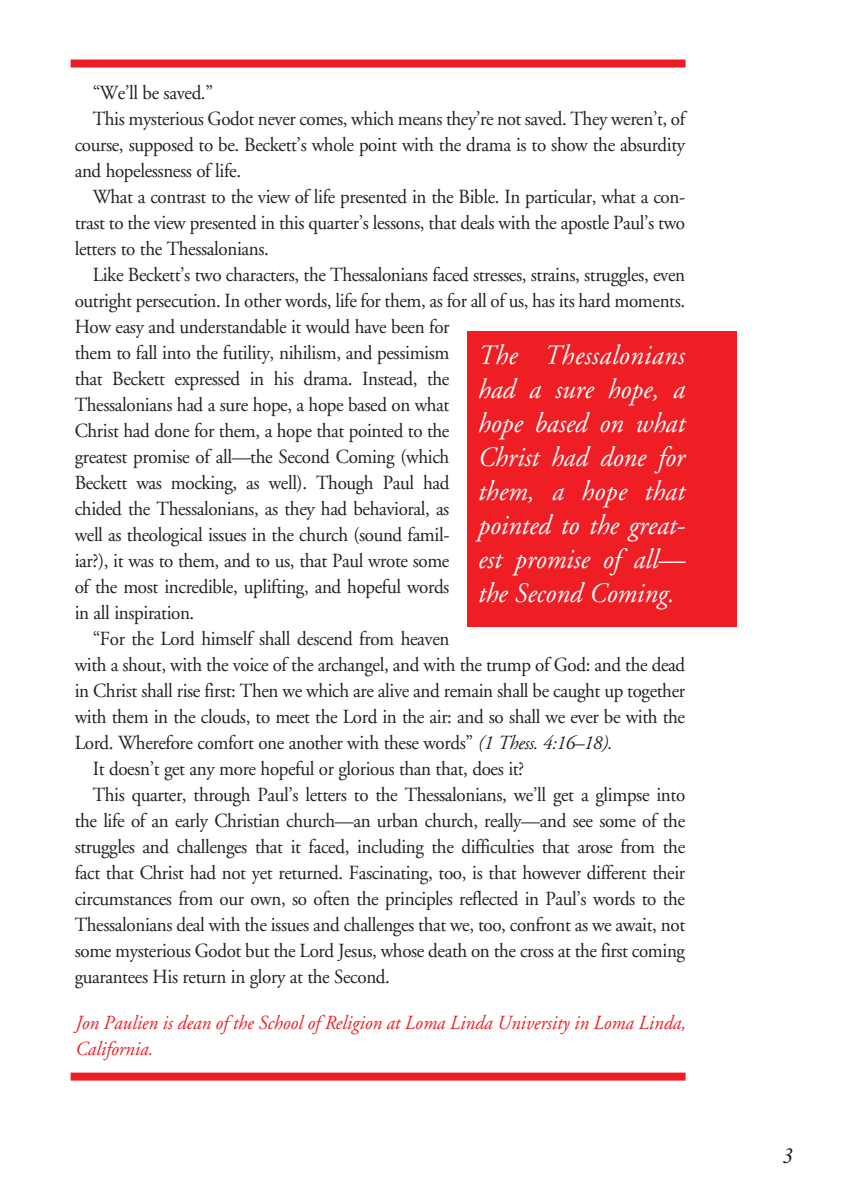
<style>
.page{position:relative;width:864px;height:1188px;background:#fff}
.page>*{position:absolute;margin:0;border:0;box-sizing:border-box;transform-origin:0 0}
.t1{font:italic 28px/34px "Adobe Garamond";color:#fff;text-align:justify;scale:.95 1}
.t2{font:italic 22px "Times New Roman";color:#231f20}
.t3{font:20px "Adobe Garamond";letter-spacing:-.02em;color:#231f20;scale:.95 1}
.t4{font:italic 20px/26px "Adobe Garamond";color:#ee1e24;scale:.95 1}
.s1{font-style:italic}
</style>
<div class="page">
<div style="left:71px;top:60px;width:615px;height:8px;background:#ee1e24"></div>
<div style="left:71px;top:1073px;width:615px;height:8px;background:#ee1e24"></div>
<div style="left:467px;top:331px;width:270px;height:296px;background:#ee1e24"></div>
<p class="t3" style="left:93px;top:82px;width:128px">“We’ll be saved.”</p>
<p class="t3" style="left:93px;top:108px;width:625px">This mysterious Godot never comes, which means they’re not saved. They weren’t, of</p>
<p class="t3" style="left:75px;top:134px;width:644px">course, supposed to be. Beckett’s whole point with the drama is to show the absurdity</p>
<p class="t3" style="left:75px;top:160px;width:177px">and hopelessness of life.</p>
<p class="t3" style="left:93px;top:186px;width:625px">What a contrast to the view of life presented in the Bible. In particular, what a con-</p>
<p class="t3" style="left:75px;top:212px;width:644px">trast to the view presented in this quarter’s lessons, that deals with the apostle Paul’s two</p>
<p class="t3" style="left:75px;top:238px;width:206px">letters to the Thessalonians.</p>
<p class="t3" style="left:93px;top:264px;width:625px">Like Beckett’s two characters, the Thessalonians faced stresses, strains, struggles, even</p>
<p class="t3" style="left:75px;top:290px;width:644px">outright persecution. In other words, life for them, as for all of us, has its hard moments.</p>
<p class="t3" style="left:75px;top:316px;width:396px">How easy and understandable it would have been for</p>
<p class="t3" style="left:75px;top:342px;width:396px">them to fall into the futility, nihilism, and pessimism</p>
<p class="t3" style="left:75px;top:368px;width:396px">that Beckett expressed in his drama. Instead, the</p>
<p class="t3" style="left:75px;top:394px;width:396px">Thessalonians had a sure hope, a hope based on what</p>
<p class="t3" style="left:75px;top:420px;width:396px">Christ had done for them, a hope that pointed to the</p>
<p class="t3" style="left:75px;top:446px;width:396px">greatest promise of all—the Second Coming (which</p>
<p class="t3" style="left:75px;top:472px;width:396px">Beckett was mocking, as well). Though Paul had</p>
<p class="t3" style="left:75px;top:498px;width:396px">chided the Thessalonians, as they had behavioral, as</p>
<p class="t3" style="left:75px;top:524px;width:396px">well as theological issues in the church (sound famil-</p>
<p class="t3" style="left:75px;top:550px;width:396px">iar?), it was to them, and to us, that Paul wrote some</p>
<p class="t3" style="left:75px;top:576px;width:396px">of the most incredible, uplifting, and hopeful words</p>
<p class="t3" style="left:75px;top:602px;width:128px">in all inspiration.</p>
<p class="t3" style="left:93px;top:628px;width:377px">“For the Lord himself shall descend from heaven</p>
<p class="t3" style="left:75px;top:654px;width:644px">with a shout, with the voice of the archangel, and with the trump of God: and the dead</p>
<p class="t3" style="left:75px;top:680px;width:644px">in Christ shall rise first: Then we which are alive and remain shall be caught up together</p>
<p class="t3" style="left:75px;top:706px;width:644px">with them in the clouds, to meet the Lord in the air: and so shall we ever be with the</p>
<p class="t3" style="left:75px;top:732px;width:567px">Lord. Wherefore comfort one another with these words” <span class="s1">(1 Thess. 4:16–18).</span></p>
<p class="t3" style="left:93px;top:758px;width:456px">It doesn’t get any more hopeful or glorious than that, does it?</p>
<p class="t3" style="left:93px;top:784px;width:625px">This quarter, through Paul’s letters to the Thessalonians, we’ll get a glimpse into</p>
<p class="t3" style="left:75px;top:810px;width:644px">the life of an early Christian church—an urban church, really—and see some of the</p>
<p class="t3" style="left:75px;top:836px;width:644px">struggles and challenges that it faced, including the difficulties that arose from the</p>
<p class="t3" style="left:75px;top:862px;width:644px">fact that Christ had not yet returned. Fascinating, too, is that however different their</p>
<p class="t3" style="left:75px;top:888px;width:644px">circumstances from our own, so often the principles reflected in Paul’s words to the</p>
<p class="t3" style="left:75px;top:914px;width:644px">Thessalonians deal with the issues and challenges that we, too, confront as we await, not</p>
<p class="t3" style="left:75px;top:940px;width:644px">some mysterious Godot but the Lord Jesus, whose death on the cross at the first coming</p>
<p class="t3" style="left:75px;top:966px;width:333px">guarantees His return in glory at the Second.</p>
<p class="t4" style="left:75px;top:1010px;width:644px">Jon Paulien is dean of the School of Religion at Loma Linda University in Loma Linda,<br>California.</p>
<h1 class="t1" style="left:477px;top:339px;width:220px">The Thessalonians had a sure hope, a hope based on what Christ had done for them, a hope that pointed to the great&shy;est promise of all— the Second Coming.</h1>
<p class="t2" style="left:782px;top:1144px;width:12px">3</p>
</div>
